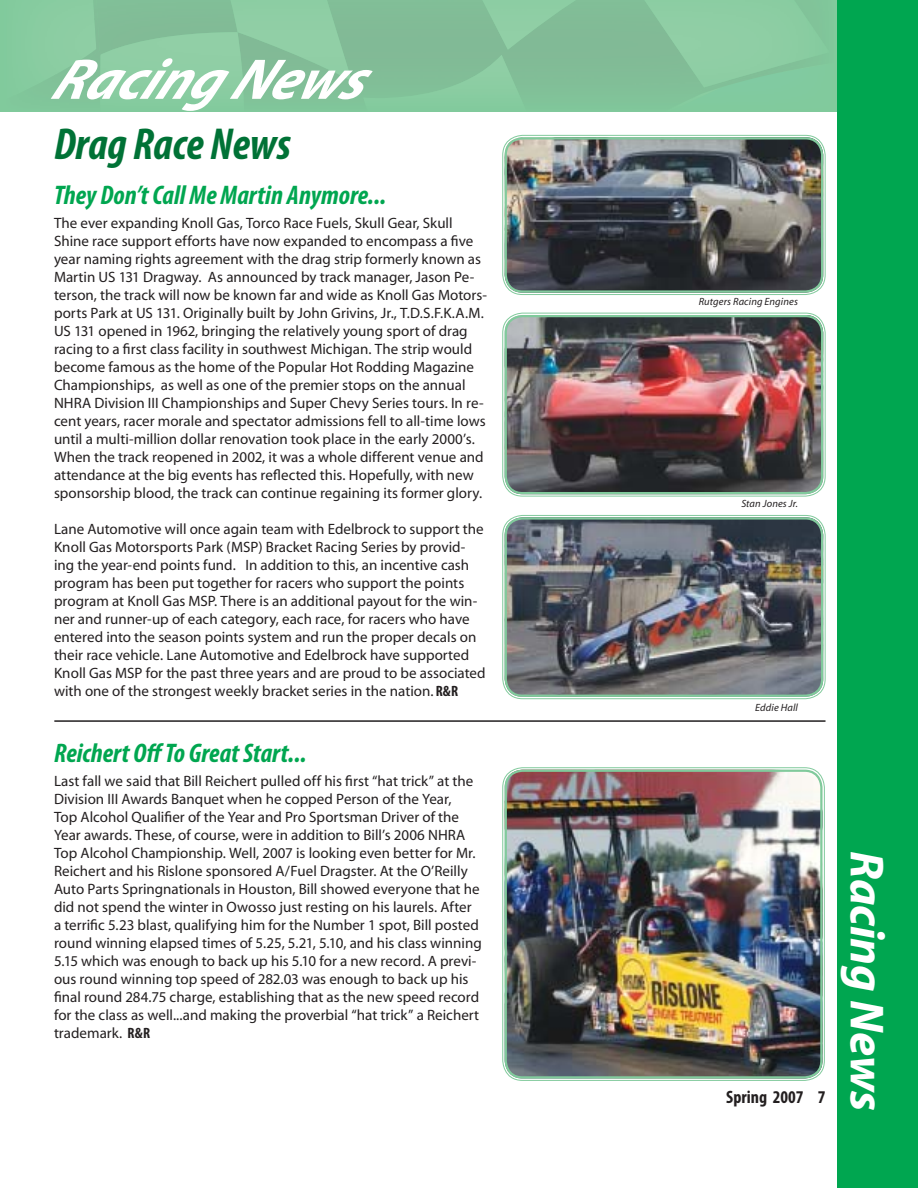
<style>
.page{position:relative;width:918px;height:1188px;background:#fff}
.page>*{position:absolute;margin:0;border:0;box-sizing:border-box;transform-origin:0 0}
.t1{font:italic 700 57.75px "Myriad Pro";color:#fff}
.t2{font:italic 700 48px "Myriad";letter-spacing:-.01em;color:#fff}
.t3{font:italic 700 condensed 45px "Myriad Pro";color:#007236}
.t4{font:italic 700 condensed 27px "Myriad Pro";color:#00a650}
.t5{font:700 condensed 18px "Myriad Pro";color:#231f20}
.t6{font:15px/18px "Myriad";color:#231f20}
.t7{font:italic 10.5px "Myriad";letter-spacing:.01em;color:#231f20}
.s1{font-family:"Myriad Pro";font-weight:700;font-stretch:condensed}
</style>
<div class="page">
<img style="left:89px;top:0;width:13px;height:19px">
<img style="left:55px;top:19px;width:49px;height:64px">
<img style="left:830px;top:56px;width:4px;height:20px">
<div style="left:3px;top:70px;width:52px;height:41px;background:#81c99c"></div>
<img style="left:227px;top:0;width:125px;height:81px">
<img style="left:478px;top:0;width:103px;height:50px">
<div style="left:837px;top:0;width:81px;height:1188px;background:#00a650"></div>
<img style="left:505px;top:137px;width:318px;height:156px;border-radius:18px">
<div style="left:502px;top:135px;width:324px;height:160px;border:1px solid #81ca9c;border-radius:20px"></div>
<div style="left:505px;top:137px;width:318px;height:156px;border:2px solid #81ca9c;border-radius:17px"></div>
<hr style="left:54px;top:720px;width:772px;height:2px;background:#231f20">
<img style="left:505px;top:770px;width:318px;height:309px;border-radius:18px">
<div style="left:502px;top:767px;width:323px;height:314px;border:1px solid #81ca9c;border-radius:20px"></div>
<div style="left:505px;top:770px;width:318px;height:309px;border:2px solid #81ca9c;border-radius:17px"></div>
<img style="left:505px;top:315px;width:318px;height:179px;border-radius:18px">
<div style="left:502px;top:313px;width:324px;height:183px;border:1px solid #81ca9c;border-radius:20px"></div>
<div style="left:505px;top:315px;width:318px;height:179px;border:2px solid #81ca9c;border-radius:17px"></div>
<img style="left:505px;top:517px;width:318px;height:180px;border-radius:18px">
<div style="left:502px;top:515px;width:324px;height:184px;border:1px solid #81ca9c;border-radius:20px"></div>
<div style="left:505px;top:517px;width:318px;height:180px;border:2px solid #81ca9c;border-radius:17px"></div>
<h1 class="t1" style="left:50px;top:58px;width:338px">RacingNews</h1>
<h3 class="t3" style="left:54px;top:128px;width:239px">Drag Race News</h3>
<h3 class="t4" style="left:54px;top:185px;width:334px">They Don’t Call Me Martin Anymore...</h3>
<p class="t6" style="left:54px;top:215px;width:435px">The ever expanding Knoll Gas, Torco Race Fuels, Skull Gear, Skull Shine race support efforts have now expanded to encompass a five year naming rights agreement with the drag strip formerly known as Martin US 131 Dragway. As announced by track manager, Jason Pe&shy;terson, the track will now be known far and wide as Knoll Gas Motors&shy;ports Park at US 131. Originally built by John Grivins, Jr., T.D.S.F.K.A.M.<br>US 131 opened in 1962, bringing the relatively young sport of drag racing to a first class facility in southwest Michigan. The strip would become famous as the home of the Popular Hot Rodding Magazine Championships, as well as one of the premier stops on the annual NHRA Division III Championships and Super Chevy Series tours. In re&shy;cent years, racer morale and spectator admissions fell to all-time lows until a multi-million dollar renovation took place in the early 2000’s.<br>When the track reopened in 2002, it was a whole different venue and attendance at the big events has reflected this. Hopefully, with new sponsorship blood, the track can continue regaining its former glory.</p>
<p class="t6" style="left:54px;top:521px;width:433px">Lane Automotive will once again team with Edelbrock to support the Knoll Gas Motorsports Park (MSP) Bracket Racing Series by provid&shy;ing the year-end points fund. In addition to this, an incentive cash program has been put together for racers who support the points program at Knoll Gas MSP. There is an additional payout for the win&shy;ner and runner-up of each category, each race, for racers who have entered into the season points system and run the proper decals on their race vehicle. Lane Automotive and Edelbrock have supported Knoll Gas MSP for the past three years and are proud to be associated with one of the strongest weekly bracket series in the nation. <span class="s1">R&amp;R</span></p>
<h3 class="t4" style="left:54px;top:743px;width:254px">Reichert OffTo Great Start...</h3>
<p class="t6" style="left:54px;top:773px;width:429px">Last fall we said that Bill Reichert pulled off his first “hat trick” at the Division III Awards Banquet when he copped Person of the Year,<br>Top Alcohol Qualifier of the Year and Pro Sportsman Driver of the Year awards. These, of course, were in addition to Bill’s 2006 NHRA Top Alcohol Championship. Well, 2007 is looking even better for Mr.<br>Reichert and his Rislone sponsored A/Fuel Dragster. At the O’Reilly Auto Parts Springnationals in Houston, Bill showed everyone that he did not spend the winter in Owosso just resting on his laurels. After a terrific 5.23 blast, qualifying him for the Number 1 spot, Bill posted round winning elapsed times of 5.25, 5.21, 5.10, and his class winning 5.15 which was enough to back up his 5.10 for a new record. A previ&shy;ous round winning top speed of 282.03 was enough to back up his final round 284.75 charge, establishing that as the new speed record for the class as well...and making the proverbial “hat trick” a Reichert trademark. <span class="s1">R&amp;R</span></p>
<p class="t7" style="left:699px;top:297px;width:101px">Rutgers Racing Engines</p>
<p class="t7" style="left:741px;top:499px;width:58px">Stan Jones Jr.</p>
<p class="t7" style="left:755px;top:703px;width:44px">Eddie Hall</p>
<p class="t5" style="left:726px;top:1091px;width:101px">Spring 2007 7</p>
<h2 class="t2" style="left:885px;top:851px;width:261px;rotate:90deg">Racing News</h2>
</div>
